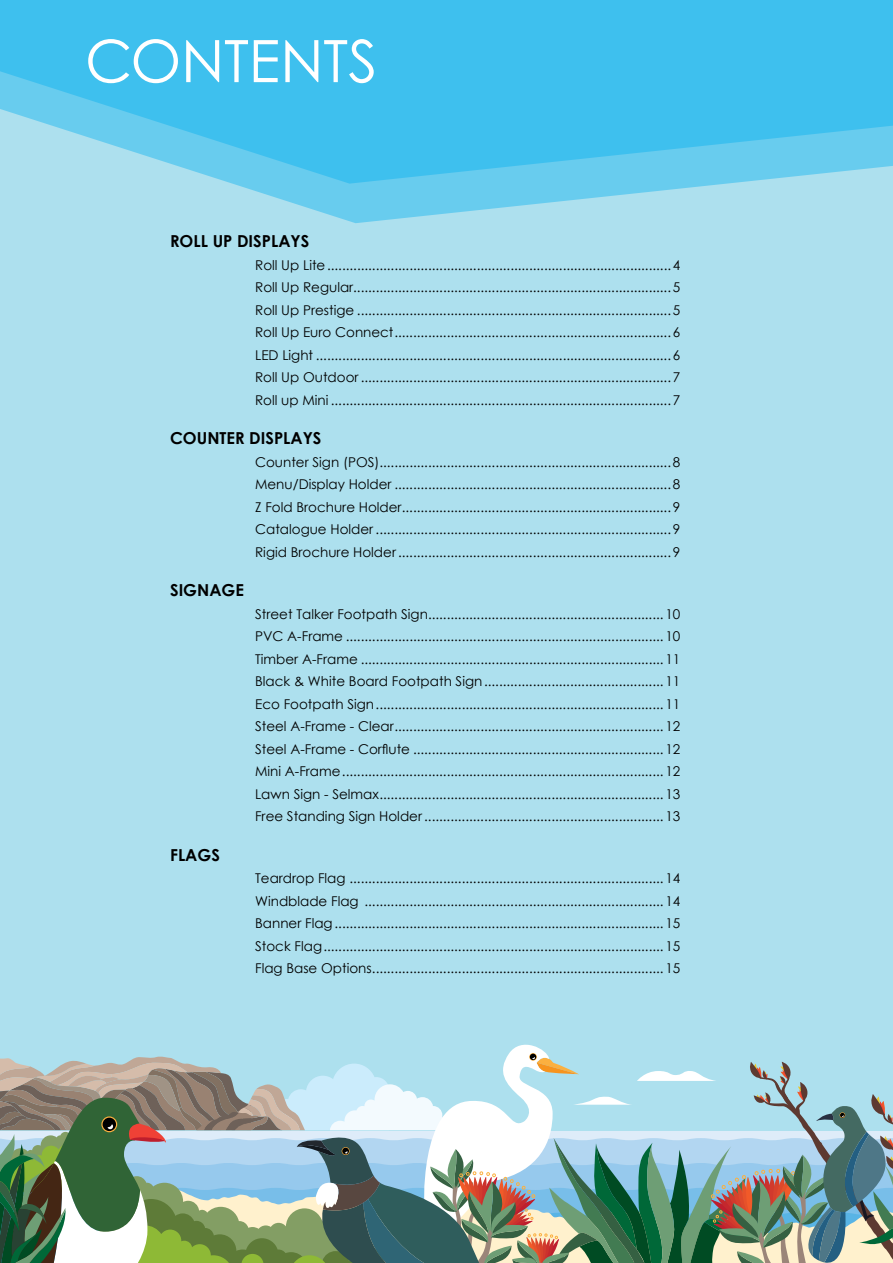
<style>
.page{position:relative;width:893px;height:1263px;background:#ade0ee}
.page>*{position:absolute;margin:0;border:0;box-sizing:border-box;transform-origin:0 0}
.t1{font:58.5px "Century Gothic";letter-spacing:-.005em;color:#fff}
.t2{font:700 16.5px "Century Gothic";color:#000}
.t3{font:13.5px/22.5px "Century Gothic";color:#000;text-align:justify}
</style>
<div class="page">
<svg style="left:0;top:1045px;width:893px;height:218px"></svg>
<svg style="left:234px;top:184px;width:488px;height:39px"></svg>
<svg style="left:0;top:0;width:893px;height:184px;background:#4bc3ee"></svg>
<h1 class="t1" style="left:85px;top:20px;width:294px">CONTENTS</h1>
<p class="t2" style="left:170px;top:229px;width:141px">ROLL UP DISPLAYS</p>
<p class="t3" style="left:255px;top:253px;width:427px">Roll Up Lite............................................................................................4<br>Roll Up Regular.....................................................................................5<br>Roll Up Prestige ....................................................................................5<br>Roll Up Euro Connect..........................................................................6<br>LED Light ...............................................................................................6<br>Roll Up Outdoor ...................................................................................7<br>Roll up Mini ...........................................................................................7</p>
<p class="t2" style="left:170px;top:426px;width:153px">COUNTER DISPLAYS</p>
<p class="t3" style="left:255px;top:450px;width:427px">Counter Sign (POS)..............................................................................8<br>Menu/Display Holder ..........................................................................8<br>Z Fold Brochure Holder........................................................................9<br>Catalogue Holder ...............................................................................9<br>Rigid Brochure Holder.........................................................................9</p>
<p class="t2" style="left:170px;top:578px;width:75px">SIGNAGE</p>
<p class="t3" style="left:255px;top:602px;width:427px">Street Talker Footpath Sign...............................................................10<br>PVC A-Frame .....................................................................................10<br>Timber A-Frame .................................................................................11<br>Black &amp; White Board Footpath Sign................................................11<br>Eco Footpath Sign.............................................................................11<br>Steel A-Frame - Clear........................................................................12<br>Steel A-Frame - Corflute ...................................................................12<br>Mini A-Frame......................................................................................12<br>Lawn Sign - Selmax............................................................................13<br>Free Standing Sign Holder ................................................................13</p>
<p class="t2" style="left:170px;top:842px;width:51px">FLAGS</p>
<p class="t3" style="left:255px;top:867px;width:427px">Teardrop Flag ....................................................................................14<br>Windblade Flag ................................................................................14<br>Banner Flag........................................................................................15<br>Stock Flag...........................................................................................15<br>Flag Base Options..............................................................................15</p>
</div>
